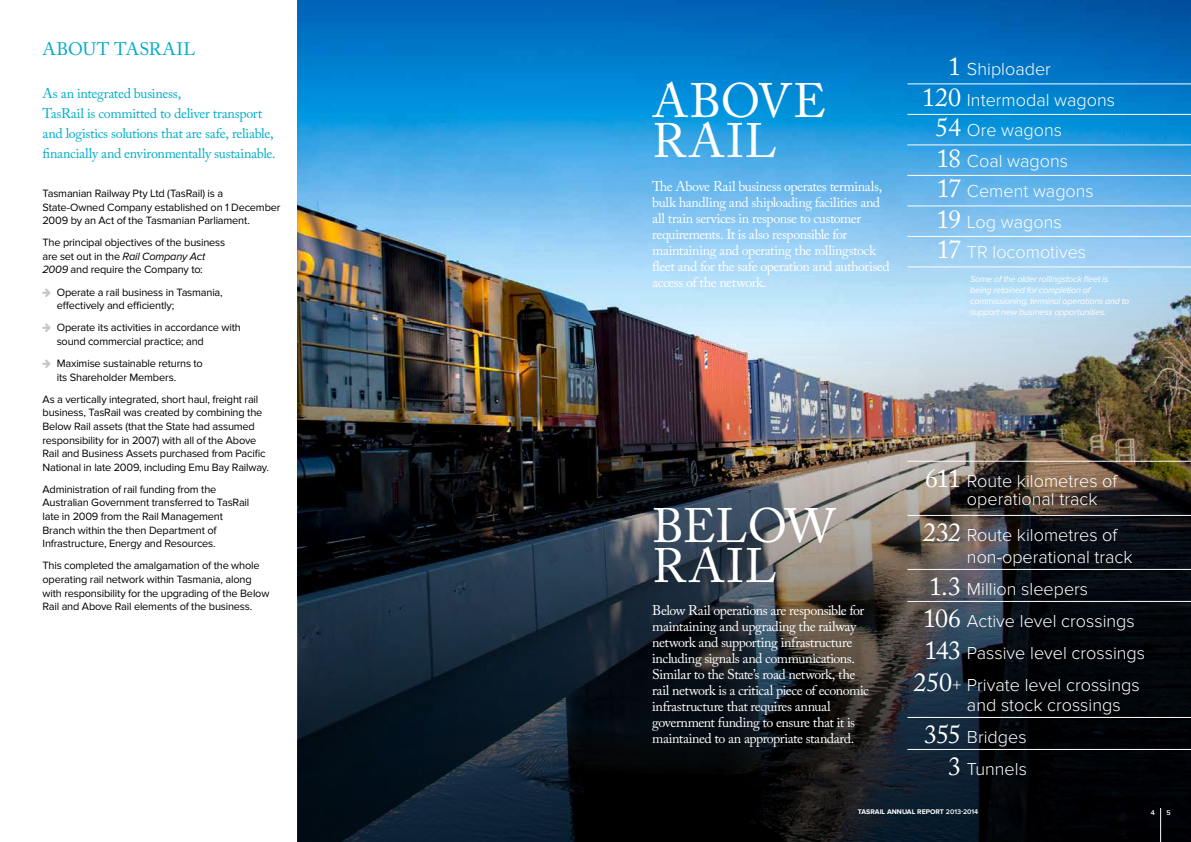
<style>
.page{position:relative;width:1191px;height:842px;background:#fff}
.page>*{position:absolute;margin:0;border:0;box-sizing:border-box;transform-origin:0 0}
.t1{font:48px/40px "Adobe Caslon Pro";letter-spacing:.035em;color:#fff}
.t2{font:48px/40px "Adobe Caslon Pro";letter-spacing:.01em;color:#fff}
.t3{font:300 18px/18px "Proxima Nova";color:#fff}
.t4{font:18px "Adobe Caslon Pro";letter-spacing:.015em;color:#00acc9}
.t5{font:14px/16px "Adobe Caslon Pro";letter-spacing:-.03em;color:#fff}
.t6{font:14px/20px "Adobe Caslon Pro";letter-spacing:-.025em;color:#00acc9}
.t7{font:11px/13.6px "Proxima Nova";letter-spacing:-.015em;color:#000}
.t8{font:italic 9px/11px "Proxima Nova";letter-spacing:-.02em;color:#fff}
.t9{font:700 7px "Proxima Nova";color:#fff}
.t10{font:600 7px "Proxima Nova";color:#fff}
.s1{font-style:italic}
.s2{font-family:"Adobe Caslon Pro";font-weight:400;font-size:26px}
.s3{font-weight:600}
</style>
<div class="page">
<img style="left:298px;top:0;width:893px;height:250px">
<img style="left:298px;top:250px;width:893px;height:592px">
<hr style="left:907px;top:84px;width:284px;height:1px;background:#fff">
<hr style="left:907px;top:114px;width:284px;height:1px;background:#fff">
<hr style="left:907px;top:145px;width:284px;height:1px;background:#fff">
<hr style="left:907px;top:175px;width:284px;height:1px;background:#fff">
<hr style="left:907px;top:206px;width:284px;height:1px;background:#fff">
<hr style="left:907px;top:236px;width:284px;height:1px;background:#fff">
<hr style="left:907px;top:267px;width:284px;height:1px;background:#fff">
<hr style="left:907px;top:461px;width:284px;height:1px;background:#fff">
<hr style="left:907px;top:515px;width:284px;height:1px;background:#fff">
<hr style="left:907px;top:569px;width:284px;height:1px;background:#fff">
<hr style="left:907px;top:601px;width:284px;height:1px;background:#fff">
<hr style="left:907px;top:717px;width:284px;height:1px;background:#fff">
<hr style="left:907px;top:749px;width:284px;height:1px;background:#fff">
<hr style="left:1160px;top:808px;width:1px;height:34px;background:#fff">
<h2 class="t4" style="left:43px;top:38px;width:154px">ABOUT TASRAIL</h2>
<p class="t6" style="left:43px;top:83px;width:235px">As an integrated business,<br>TasRail is committed to deliver transport and logistics solutions that are safe, reliable, financially and environmentally sustainable.</p>
<p class="t7" style="left:43px;top:187px;width:239px">Tasmanian Railway Pty Ltd (TasRail) is a<br>State-Owned Company established on 1 December<br>2009 by an Act of the Tasmanian Parliament.</p>
<p class="t7" style="left:43px;top:236px;width:184px">The principal objectives of the business are set out in the <span class="s1">Rail Company Act<br>2009</span> and require the Company to:</p>
<p class="t7" style="left:57px;top:285px;width:168px">Operate a rail business in Tasmania, effectively and efficiently;</p>
<p class="t7" style="left:57px;top:321px;width:186px">Operate its activities in accordance with sound commercial practice; and</p>
<p class="t7" style="left:57px;top:357px;width:148px">Maximise sustainable returns to its Shareholder Members.</p>
<p class="t7" style="left:43px;top:392px;width:228px">As a vertically integrated, short haul, freight rail business, TasRail was created by combining the Below Rail assets (that the State had assumed responsibility for in 2007) with all of the Above Rail and Business Assets purchased from Pacific National in late 2009, including Emu Bay Railway.</p>
<p class="t7" style="left:43px;top:482px;width:208px">Administration of rail funding from the Australian Government transferred to TasRail late in 2009 from the Rail Management Branch within the then Department of Infrastructure, Energy and Resources.</p>
<p class="t7" style="left:43px;top:559px;width:228px">This completed the amalgamation of the whole operating rail network within Tasmania, along with responsibility for the upgrading of the Below Rail and Above Rail elements of the business.</p>
<h1 class="t1" style="left:652px;top:81px;width:175px">ABOVE<br>RAIL</h1>
<p class="t5" style="left:652px;top:178px;width:239px">The Above Rail business operates terminals, bulk handling and shiploading facilities and all train services in response to customer requirements. It is also responsible for maintaining and operating the rollingstock fleet and for the safe operation and authorised access of the network.</p>
<h2 class="t3" style="left:948px;top:60px;width:104px"><span class="s2">1</span> Shiploader</h2>
<h2 class="t3" style="left:922px;top:91px;width:194px"><span class="s2">120</span> Intermodal wagons</h2>
<h2 class="t3" style="left:935px;top:121px;width:128px"><span class="s2">54</span> Ore wagons</h2>
<h2 class="t3" style="left:936px;top:152px;width:133px"><span class="s2">18</span> Coal wagons</h2>
<h2 class="t3" style="left:937px;top:182px;width:158px"><span class="s2">17</span> Cement wagons</h2>
<h2 class="t3" style="left:936px;top:213px;width:127px"><span class="s2">19</span> Log wagons</h2>
<h2 class="t3" style="left:937px;top:243px;width:151px"><span class="s2">17</span> TR locomotives</h2>
<p class="t8" style="left:970px;top:274px;width:161px">Some of the older rollingstock fleet is being retained for completion of commissioning, terminal operations and to support new business opportunities.</p>
<h1 class="t2" style="left:652px;top:505px;width:184px">BELOW<br>RAIL</h1>
<p class="t5" style="left:652px;top:602px;width:218px">Below Rail operations are responsible for maintaining and upgrading the railway network and supporting infrastructure including signals and communications.<br>Similar to the State’s road network, the rail network is a critical piece of economic infrastructure that requires annual government funding to ensure that it is maintained to an appropriate standard.</p>
<h2 class="t3" style="left:967px;top:472px;width:152px;text-indent:-42px"><span class="s2">611</span> Route kilometres of operational track</h2>
<h2 class="t3" style="left:967px;top:524px;width:167px;line-height:22px;text-indent:-44px"><span class="s2">232</span> Route kilometres of non-operational track</h2>
<h2 class="t3" style="left:929px;top:580px;width:161px"><span class="s2">1.3</span> Million sleepers</h2>
<h2 class="t3" style="left:923px;top:612px;width:213px"><span class="s2">106</span> Active level crossings</h2>
<h2 class="t3" style="left:924px;top:644px;width:222px"><span class="s2">143</span> Passive level crossings</h2>
<h2 class="t3" style="left:913px;top:676px;width:227px"><span class="s2">250</span>+ Private level crossings</h2>
<h2 class="t3" style="left:967px;top:696px;width:155px">and stock crossings</h2>
<h2 class="t3" style="left:924px;top:728px;width:104px"><span class="s2">355</span> Bridges</h2>
<h2 class="t3" style="left:948px;top:760px;width:80px"><span class="s2">3</span> Tunnels</h2>
<p class="t9" style="left:858px;top:807px;width:122px">TASRAIL ANNUAL REPORT <span class="s3">2013-2014</span></p>
<p class="t10" style="left:1150px;top:809px;width:6px">4</p>
<p class="t10" style="left:1166px;top:809px;width:6px">5</p>
</div>
